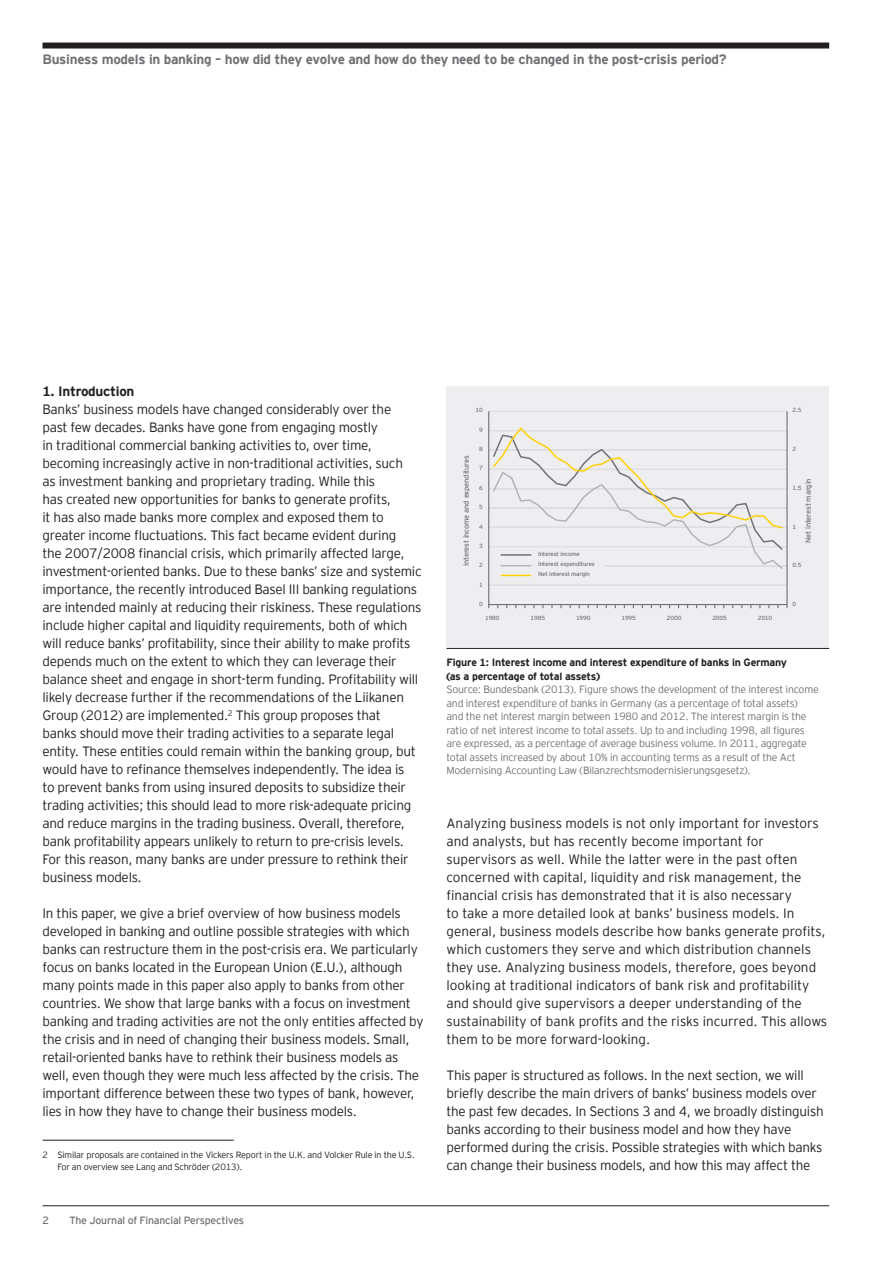
<style>
.page{position:relative;width:893px;height:1263px;background:#fff}
.page>*{position:absolute;margin:0;border:0;box-sizing:border-box;transform-origin:0 0}
.t1{font:300 13.5px/18px "EY Interstate";letter-spacing:-.02em;color:#231f20}
.t2{font:300 13.5px/18px "EY Interstate";color:#231f20}
.t3{font:700 13.5px "EY Interstate";letter-spacing:-.02em;color:#717074}
.t4{font:700 13.5px "EY Interstate";letter-spacing:-.02em;color:#231f20}
.t5{font:300 10.5px/13.5px "EY Interstate";letter-spacing:-.02em;color:#717074}
.t6{font:700 10.5px/13.5px "EY Interstate";letter-spacing:-.02em;color:#231f20}
.t7{font:10.5px "EY Interstate";letter-spacing:-.02em;color:#717074}
.t8{font:300 9px/12px "EY Interstate";letter-spacing:-.02em;color:#231f20}
.t9{font:7.5px "EY Interstate";letter-spacing:-.025em;color:#717074}
.t10{font:6px/9.9px "EY Interstate";letter-spacing:-.02em;color:#717074}
</style>
<div class="page">
<hr style="left:43px;top:1205px;width:786px;height:1px;background:#231f20">
<div style="left:43px;top:43px;width:786px;height:6px;background:#231f20"></div>
<hr style="left:43px;top:1140px;width:191px;height:1px;background:#231f20">
<div style="left:446px;top:386px;width:383px;height:261px;background:#eeeef0"></div>
<hr style="left:489px;top:585px;width:297px;height:1px;background:#dedee1">
<hr style="left:605px;top:566px;width:181px;height:1px;background:#717074">
<hr style="left:605px;top:565px;width:181px;height:1px;background:#dedee1">
<hr style="left:489px;top:547px;width:297px;height:1px;background:#717074">
<hr style="left:489px;top:546px;width:297px;height:1px;background:#dedee1">
<hr style="left:489px;top:507px;width:297px;height:2px;background:#dedee1">
<hr style="left:489px;top:449px;width:297px;height:2px;background:#dedee1">
<hr style="left:489px;top:411px;width:298px;height:1px;background:#dedee1">
<hr style="left:489px;top:431px;width:298px;height:1px;background:#dedee1">
<hr style="left:489px;top:430px;width:298px;height:1px;background:#dedee1">
<hr style="left:489px;top:469px;width:298px;height:1px;background:#dedee1">
<hr style="left:489px;top:489px;width:298px;height:1px;background:#dedee1">
<hr style="left:489px;top:488px;width:298px;height:1px;background:#dedee1">
<hr style="left:489px;top:527px;width:298px;height:1px;background:#dedee1">
<hr style="left:489px;top:604px;width:298px;height:1px;background:#717074">
<hr style="left:786px;top:411px;width:2px;height:194px;background:#717074">
<hr style="left:488px;top:411px;width:1px;height:194px;background:#717074">
<svg style="left:492px;top:427px;width:292px;height:142px"></svg>
<hr style="left:501px;top:565px;width:30px;height:1px;background:#b4b3b7">
<hr style="left:501px;top:554px;width:30px;height:2px;background:#717074">
<hr style="left:501px;top:575px;width:30px;height:1px;background:#fed105">
<hr style="left:446px;top:648px;width:383px;height:1px;background:#231f20">
<p class="t3" style="left:43px;top:49px;width:686px">Business models in banking – how did they evolve and how do they need to be changed in the post-crisis period?</p>
<p class="t4" style="left:43px;top:381px;width:94px">1. Introduction</p>
<p class="t1" style="left:43px;top:399px;width:381px">Banks’ business models have changed considerably over the<br>past few decades. Banks have gone from engaging mostly<br>in traditional commercial banking activities to, over time, becoming increasingly active in non-traditional activities, such<br>as investment banking and proprietary trading. While this<br>has created new opportunities for banks to generate profits,<br>it has also made banks more complex and exposed them to greater income fluctuations. This fact became evident during<br>the 2007/2008 financial crisis, which primarily affected large, investment-oriented banks. Due to these banks’ size and systemic importance, the recently introduced Basel III banking regulations are intended mainly at reducing their riskiness. These regulations include higher capital and liquidity requirements, both of which will reduce banks’ profitability, since their ability to make profits depends much on the extent to which they can leverage their balance sheet and engage in short-term funding. Profitability will likely decrease further if the recommendations of the Liikanen Group (2012) are implemented.<sup>2</sup> This group proposes that<br>banks should move their trading activities to a separate legal entity. These entities could remain within the banking group, but would have to refinance themselves independently. The idea is<br>to prevent banks from using insured deposits to subsidize their trading activities; this should lead to more risk-adequate pricing and reduce margins in the trading business. Overall, therefore, bank profitability appears unlikely to return to pre-crisis levels.<br>For this reason, many banks are under pressure to rethink their business models.</p>
<p class="t1" style="left:43px;top:903px;width:382px">In this paper, we give a brief overview of how business models developed in banking and outline possible strategies with which banks can restructure them in the post-crisis era. We particularly focus on banks located in the European Union (E.U.), although many points made in this paper also apply to banks from other countries. We show that large banks with a focus on investment banking and trading activities are not the only entities affected by the crisis and in need of changing their business models. Small, retail-oriented banks have to rethink their business models as well, even though they were much less affected by the crisis. The important difference between these two types of bank, however, lies in how they have to change their business models.</p>
<p class="t8" style="left:57px;top:1148px;width:359px;text-indent:-15px">2 Similar proposals are contained in the Vickers Report in the U.K. and Volcker Rule in the U.S.<br>For an overview see Lang and Schröder (2013).</p>
<p class="t7" style="left:43px;top:1213px;width:8px">2</p>
<p class="t7" style="left:69px;top:1213px;width:176px">The Journal of Financial Perspectives</p>
<p class="t10" style="left:475px;top:405px;width:9px">10</p>
<p class="t10" style="left:479px;top:424px;width:5px">9</p>
<p class="t9" style="left:461px;top:566px;width:113px;rotate:-90deg">Interest income and expenditures</p>
<p class="t10" style="left:479px;top:443px;width:5px">8</p>
<p class="t10" style="left:479px;top:463px;width:5px">7</p>
<p class="t10" style="left:479px;top:482px;width:5px">6</p>
<p class="t10" style="left:479px;top:502px;width:5px">5</p>
<p class="t10" style="left:479px;top:521px;width:5px">4</p>
<p class="t10" style="left:479px;top:540px;width:5px">3</p>
<p class="t10" style="left:479px;top:560px;width:5px">2</p>
<p class="t10" style="left:479px;top:579px;width:5px">1</p>
<p class="t10" style="left:479px;top:599px;width:5px">0</p>
<p class="t10" style="left:538px;top:548px;width:58px">Interest income<br>Interest expenditures<br>Net interest margin</p>
<p class="t10" style="left:485px;top:613px;width:16px">1980</p>
<p class="t10" style="left:531px;top:613px;width:16px">1985</p>
<p class="t10" style="left:576px;top:613px;width:16px">1990</p>
<p class="t10" style="left:621px;top:613px;width:16px">1995</p>
<p class="t10" style="left:667px;top:613px;width:16px">2000</p>
<p class="t10" style="left:712px;top:613px;width:16px">2005</p>
<p class="t10" style="left:758px;top:613px;width:16px">2010</p>
<p class="t10" style="left:793px;top:405px;width:11px">2.5</p>
<p class="t10" style="left:793px;top:443px;width:5px">2</p>
<p class="t9" style="left:803px;top:543px;width:66px;rotate:-90deg">Net interest margin</p>
<p class="t10" style="left:793px;top:482px;width:11px">1.5</p>
<p class="t10" style="left:793px;top:521px;width:5px">1</p>
<p class="t10" style="left:793px;top:560px;width:11px">0.5</p>
<p class="t10" style="left:793px;top:599px;width:5px">0</p>
<p class="t6" style="left:446px;top:655px;width:342px">Figure 1: Interest income and interest expenditure of banks in Germany (as a percentage of total assets)</p>
<p class="t5" style="left:446px;top:682px;width:374px">Source: Bundesbank (2013). Figure shows the development of the interest income and interest expenditure of banks in Germany (as a percentage of total assets)<br>and the net interest margin between 1980 and 2012. The interest margin is the ratio of net interest income to total assets. Up to and including 1998, all figures are expressed, as a percentage of average business volume. In 2011, aggregate total assets increased by about 10% in accounting terms as a result of the Act Modernising Accounting Law (Bilanzrechtsmodernisierungsgesetz).</p>
<p class="t2" style="left:446px;top:813px;width:382px">Analyzing business models is not only important for investors and analysts, but has recently become important for supervisors as well. While the latter were in the past often concerned with capital, liquidity and risk management, the financial crisis has demonstrated that it is also necessary<br>to take a more detailed look at banks’ business models. In general, business models describe how banks generate profits, which customers they serve and which distribution channels they use. Analyzing business models, therefore, goes beyond looking at traditional indicators of bank risk and profitability and should give supervisors a deeper understanding of the sustainability of bank profits and the risks incurred. This allows them to be more forward-looking.</p>
<p class="t1" style="left:446px;top:1065px;width:379px">This paper is structured as follows. In the next section, we will briefly describe the main drivers of banks’ business models over the past few decades. In Sections 3 and 4, we broadly distinguish banks according to their business model and how they have performed during the crisis. Possible strategies with which banks can change their business models, and how this may affect the</p>
</div>
